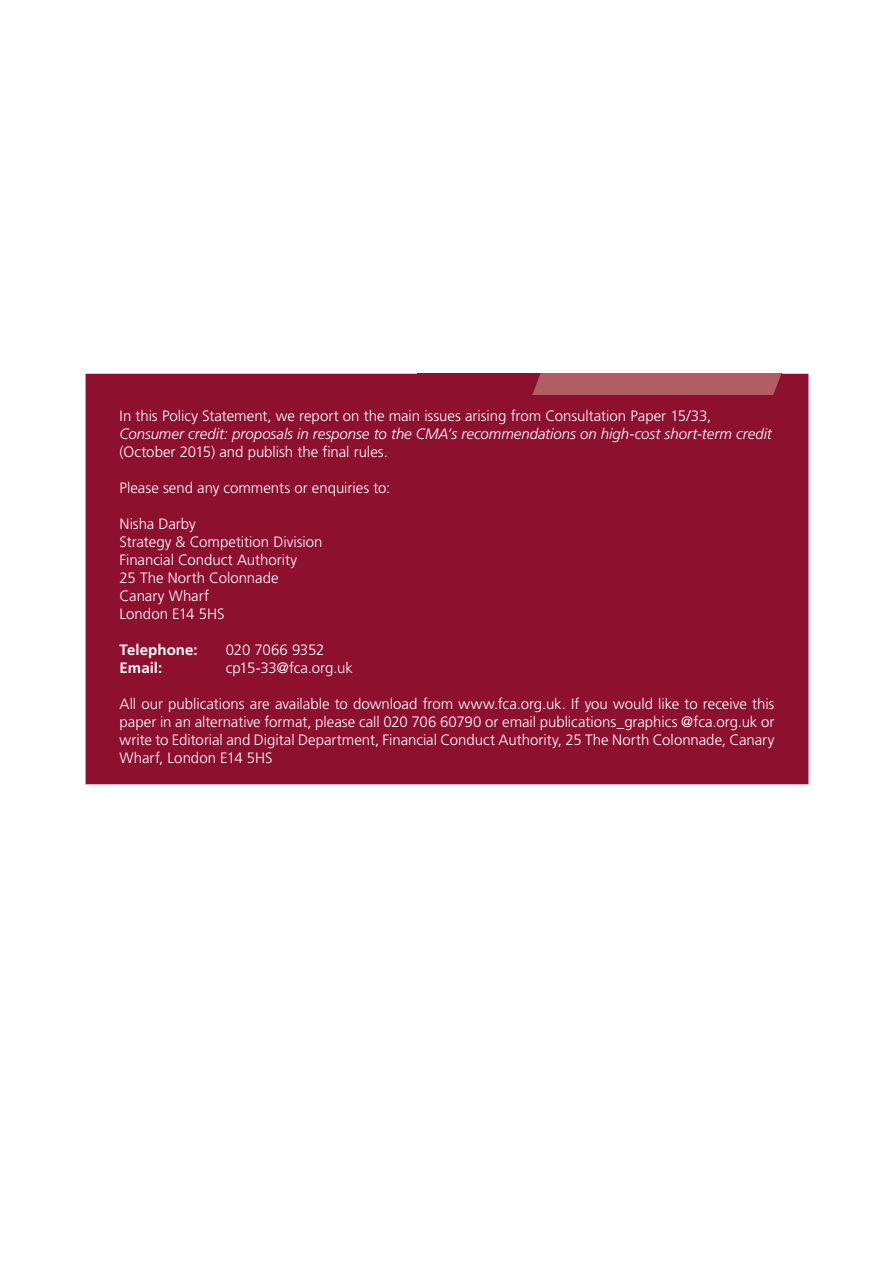
<style>
.page{position:relative;width:893px;height:1263px;background:#fff}
.page>*{position:absolute;margin:0;border:0;box-sizing:border-box;transform-origin:0 0}
.t1{font:300 15px/18px "Frutiger LT Std";color:#fff}
.t2{font:italic 300 15px "Frutiger LT Std";color:#fff}
.t3{font:700 15px "Frutiger LT Std";letter-spacing:.005em;color:#fff}
.t4{font:300 15px "Frutiger LT Std";letter-spacing:-.02em;color:#fff}
</style>
<div class="page">
<div style="left:86px;top:374px;width:722px;height:410px;background:#8d102f"></div>
<div style="left:417px;top:374px;width:364px;height:21px;background:#8d102f"></div>
<div style="left:532px;top:374px;width:249px;height:21px;background:#b05d63"></div>
<p class="t1" style="left:120px;top:407px;width:593px">In this Policy Statement, we report on the main issues arising from Consultation Paper 15/33,</p>
<p class="t2" style="left:120px;top:425px;width:654px">Consumer credit: proposals in response to the CMA’s recommendations on high-cost short-term credit</p>
<p class="t1" style="left:120px;top:443px;width:270px">(October 2015) and publish the final rules.</p>
<p class="t1" style="left:120px;top:479px;width:272px">Please send any comments or enquiries to:</p>
<p class="t1" style="left:120px;top:515px;width:205px">Nisha Darby<br>Strategy &amp; Competition Division<br>Financial Conduct Authority<br>25 The North Colonnade<br>Canary Wharf<br>London E14 5HS</p>
<p class="t3" style="left:120px;top:641px;width:80px">Telephone:</p>
<p class="t4" style="left:226px;top:641px;width:100px">020 7066 9352</p>
<p class="t3" style="left:120px;top:659px;width:44px">Email:</p>
<p class="t1" style="left:226px;top:659px;width:129px">cp15-33@fca.org.uk</p>
<p class="t1" style="left:120px;top:695px;width:656px;text-align:justify">All our publications are available to download from www.fca.org.uk. If you would like to receive this paper in an alternative format, please call 020 706 60790 or email publications_graphics @fca.org.uk or write to Editorial and Digital Department, Financial Conduct Authority, 25 The North Colonnade, Canary Wharf, London E14 5HS</p>
</div>
